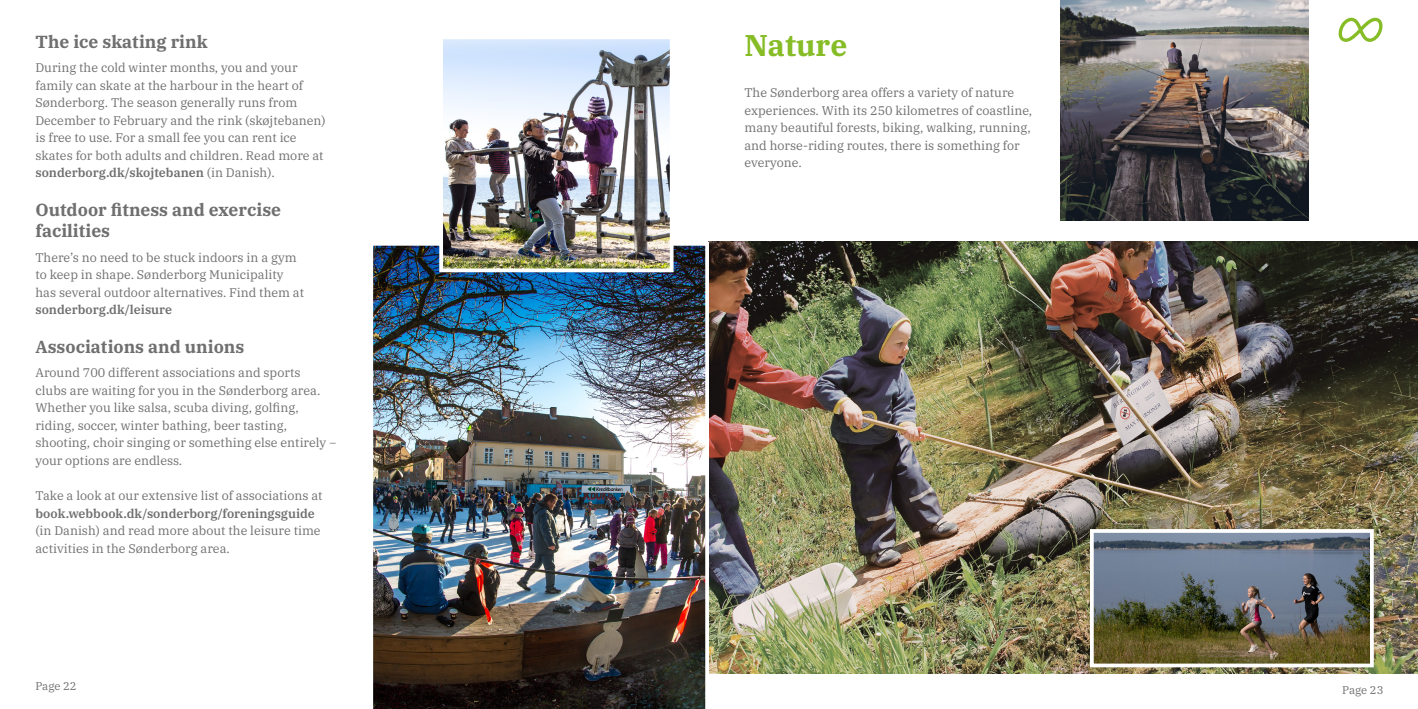
<style>
.page{position:relative;width:1418px;height:709px;background:#fff}
.page>*{position:absolute;margin:0;border:0;box-sizing:border-box;transform-origin:0 0}
.t1{font:700 30px "IBM Plex Serif";color:#86bc25}
.t2{font:700 17.5px/21px "IBM Plex Serif";color:#706f6f}
.t3{font:12.5px/17.5px "IBM Plex Serif";color:#706f6f}
.t4{font:600 12.5px "IBM Plex Serif";color:#706f6f}
.t5{font:11.25px "IBM Plex Serif";letter-spacing:-.005em;color:#706f6f}
.s1{font-weight:600}
</style>
<div class="page">
<svg style="left:1338px;top:18px;width:44px;height:24px"></svg>
<img style="left:709px;top:242px;width:708px;height:431px">
<img style="left:1094px;top:534px;width:274px;height:128px">
<div style="left:1089px;top:529px;width:284px;height:138px;border:4px solid #fff"></div>
<img style="left:1060px;top:0;width:248px;height:221px">
<img style="left:373px;top:245px;width:333px;height:464px">
<img style="left:444px;top:40px;width:224px;height:227px">
<div style="left:439px;top:35px;width:234px;height:237px;border:4px solid #fff"></div>
<h2 class="t2" style="left:35px;top:30px;width:174px">The ice skating rink</h2>
<p class="t3" style="left:35px;top:58px;width:292px">During the cold winter months, you and your family can skate at the harbour in the heart of Sønderborg. The season generally runs from December to February and the rink (skøjtebanen) is free to use. For a small fee you can rent ice skates for both adults and children. Read more at <span class="s1">sonderborg.dk/skojtebanen</span> (in Danish).</p>
<h2 class="t2" style="left:35px;top:198px;width:247px">Outdoor fitness and exercise facilities</h2>
<p class="t3" style="left:35px;top:247px;width:270px">There’s no need to be stuck indoors in a gym to keep in shape. Sønderborg Municipality has several outdoor alternatives. Find them at</p>
<p class="t4" style="left:35px;top:300px;width:138px">sonderborg.dk/leisure</p>
<h2 class="t2" style="left:35px;top:335px;width:210px">Associations and unions</h2>
<p class="t3" style="left:35px;top:363px;width:303px">Around 700 different associations and sports<br>clubs are waiting for you in the Sønderborg area.<br>Whether you like salsa, scuba diving, golfing, riding, soccer, winter bathing, beer tasting, shooting, choir singing or something else entirely − your options are endless.</p>
<p class="t3" style="left:35px;top:486px;width:289px">Take a look at our extensive list of associations at</p>
<p class="t4" style="left:35px;top:503px;width:281px">book.webbook.dk/sonderborg/foreningsguide</p>
<p class="t3" style="left:35px;top:521px;width:287px">(in Danish) and read more about the leisure time activities in the Sønderborg area.</p>
<p class="t5" style="left:35px;top:677px;width:43px">Page 22</p>
<h1 class="t1" style="left:744px;top:22px;width:104px">Nature</h1>
<p class="t3" style="left:744px;top:83px;width:289px">The Sønderborg area offers a variety of nature experiences. With its 250 kilometres of coastline, many beautiful forests, biking, walking, running, and horse-riding routes, there is something for everyone.</p>
<p class="t5" style="left:1342px;top:681px;width:43px">Page 23</p>
</div>
